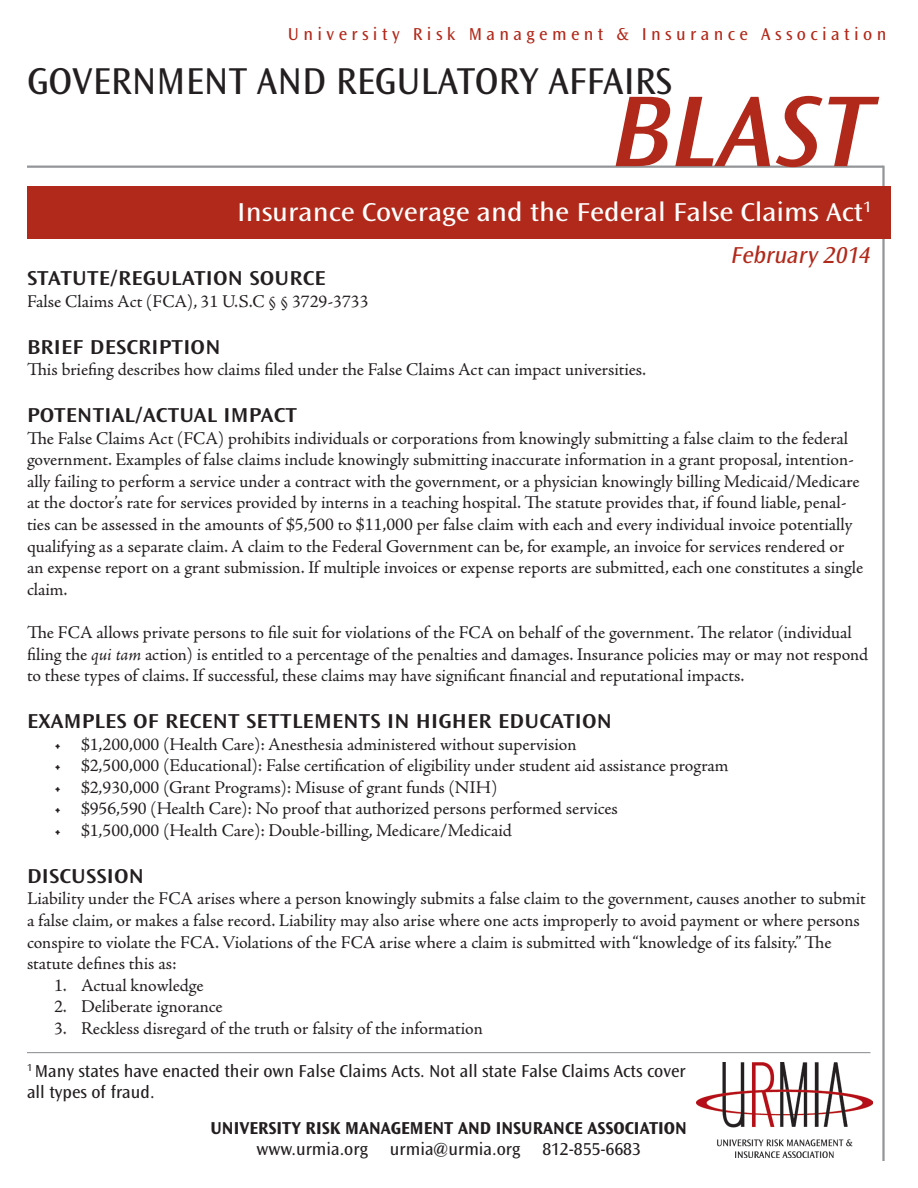
<style>
.page{position:relative;width:918px;height:1188px;background:#fff}
.page>*{position:absolute;margin:0;border:0;box-sizing:border-box;transform-origin:0 0}
.t1{font:italic 600 105px "Ocean Sans Std";color:#b1291a}
.t2{font:39px "Ocean Sans Std";color:#231f20}
.t3{font:27px "Ocean Sans Std";color:#fff;scale:1.1 1}
.t4{font:italic 24px "Ocean Sans Std";color:#b1291a}
.t5{font:600 21px "Ocean Sans Std";letter-spacing:.01em;color:#231f20;scale:1.12 1}
.t6{font:18px/21.6px "Adobe Jenson Pro";letter-spacing:-.005em;color:#231f20}
.t7{font:18px/21.6px "Ocean Sans Std";color:#231f20}
.t8{font:700 18px "Ocean Sans Std";color:#231f20}
.t9{font:18px "Ocean Sans Std";color:#b1291a}
.s1{font-style:italic}
</style>
<div class="page">
<hr style="left:27px;top:166px;width:857px;height:2px;background:#939598">
<hr style="left:882px;top:166px;width:3px;height:995px;background:#939598">
<div style="left:27px;top:186px;width:864px;height:52px;background:#b1291a"></div>
<hr style="left:27px;top:1052px;width:843px;height:1px;background:#939598">
<img style="left:697px;top:1062px;width:176px;height:95px">
<p class="t9" style="left:288px;top:24px;width:600px">U n i v e r s i t y R i s k M a n a g e m e n t &amp; I n s u r a n c e A s s o c i a t i o n</p>
<p class="t2" style="left:27px;top:60px;width:646px">GOVERNMENT AND REGULATORY AFFAIRS</p>
<p class="t1" style="left:612px;top:74px;width:261px">BLAST</p>
<p class="t3" style="left:237px;top:197px;width:578px">Insurance Coverage and the Federal False Claims Act<sup>1</sup></p>
<p class="t4" style="left:730px;top:242px;width:146px">February 2014</p>
<p class="t5" style="left:27px;top:267px;width:268px">STATUTE/REGULATION SOURCE</p>
<p class="t6" style="left:27px;top:291px;width:343px">False Claims Act (FCA), 31 U.S.C § § 3729-3733</p>
<p class="t5" style="left:27px;top:335px;width:174px">BRIEF DESCRIPTION</p>
<p class="t6" style="left:27px;top:359px;width:621px">This briefing describes how claims filed under the False Claims Act can impact universities.</p>
<p class="t5" style="left:27px;top:403px;width:243px">POTENTIAL/ACTUAL IMPACT</p>
<p class="t6" style="left:27px;top:428px;width:838px">The False Claims Act (FCA) prohibits individuals or corporations from knowingly submitting a false claim to the federal government. Examples of false claims include knowingly submitting inaccurate information in a grant proposal, intention&shy;ally failing to perform a service under a contract with the government, or a physician knowingly billing Medicaid/Medicare at the doctor’s rate for services provided by interns in a teaching hospital. The statute provides that, if found liable, penal&shy;ties can be assessed in the amounts of $5,500 to $11,000 per false claim with each and every individual invoice potentially qualifying as a separate claim. A claim to the Federal Government can be, for example, an invoice for services rendered or an expense report on a grant submission. If multiple invoices or expense reports are submitted, each one constitutes a single claim.</p>
<p class="t6" style="left:27px;top:622px;width:843px">The FCA allows private persons to file suit for violations of the FCA on behalf of the government. The relator (individual filing the <span class="s1">qui tam</span> action) is entitled to a percentage of the penalties and damages. Insurance policies may or may not respond to these types of claims. If successful, these claims may have significant financial and reputational impacts.</p>
<p class="t5" style="left:27px;top:709px;width:524px">EXAMPLES OF RECENT SETTLEMENTS IN HIGHER EDUCATION</p>
<p class="t6" style="left:54px;top:734px;width:524px">• $1,200,000 (Health Care): Anesthesia administered without supervision</p>
<p class="t6" style="left:54px;top:755px;width:676px">• $2,500,000 (Educational): False certification of eligibility under student aid assistance program</p>
<p class="t6" style="left:54px;top:777px;width:445px">• $2,930,000 (Grant Programs): Misuse of grant funds (NIH)</p>
<p class="t6" style="left:54px;top:798px;width:565px">• $956,590 (Health Care): No proof that authorized persons performed services</p>
<p class="t6" style="left:54px;top:820px;width:459px">• $1,500,000 (Health Care): Double-billing, Medicare/Medicaid</p>
<p class="t5" style="left:27px;top:864px;width:106px">DISCUSSION</p>
<p class="t6" style="left:27px;top:888px;width:840px">Liability under the FCA arises where a person knowingly submits a false claim to the government, causes another to submit a false claim, or makes a false record. Liability may also arise where one acts improperly to avoid payment or where persons conspire to violate the FCA. Violations of the FCA arise where a claim is submitted with “knowledge of its falsity.” The statute defines this as:</p>
<p class="t6" style="left:54px;top:975px;width:151px">1. Actual knowledge</p>
<p class="t6" style="left:54px;top:996px;width:170px">2. Deliberate ignorance</p>
<p class="t6" style="left:54px;top:1018px;width:430px">3. Reckless disregard of the truth or falsity of the information</p>
<p class="t7" style="left:27px;top:1060px;width:660px"><sup>1</sup> Many states have enacted their own False Claims Acts. Not all state False Claims Acts cover all types of fraud.</p>
<p class="t8" style="left:211px;top:1118px;width:478px">UNIVERSITY RISK MANAGEMENT AND INSURANCE ASSOCIATION</p>
<p class="t7" style="left:257px;top:1139px;width:386px">www.urmia.org urmia@urmia.org 812-855-6683</p>
</div>
